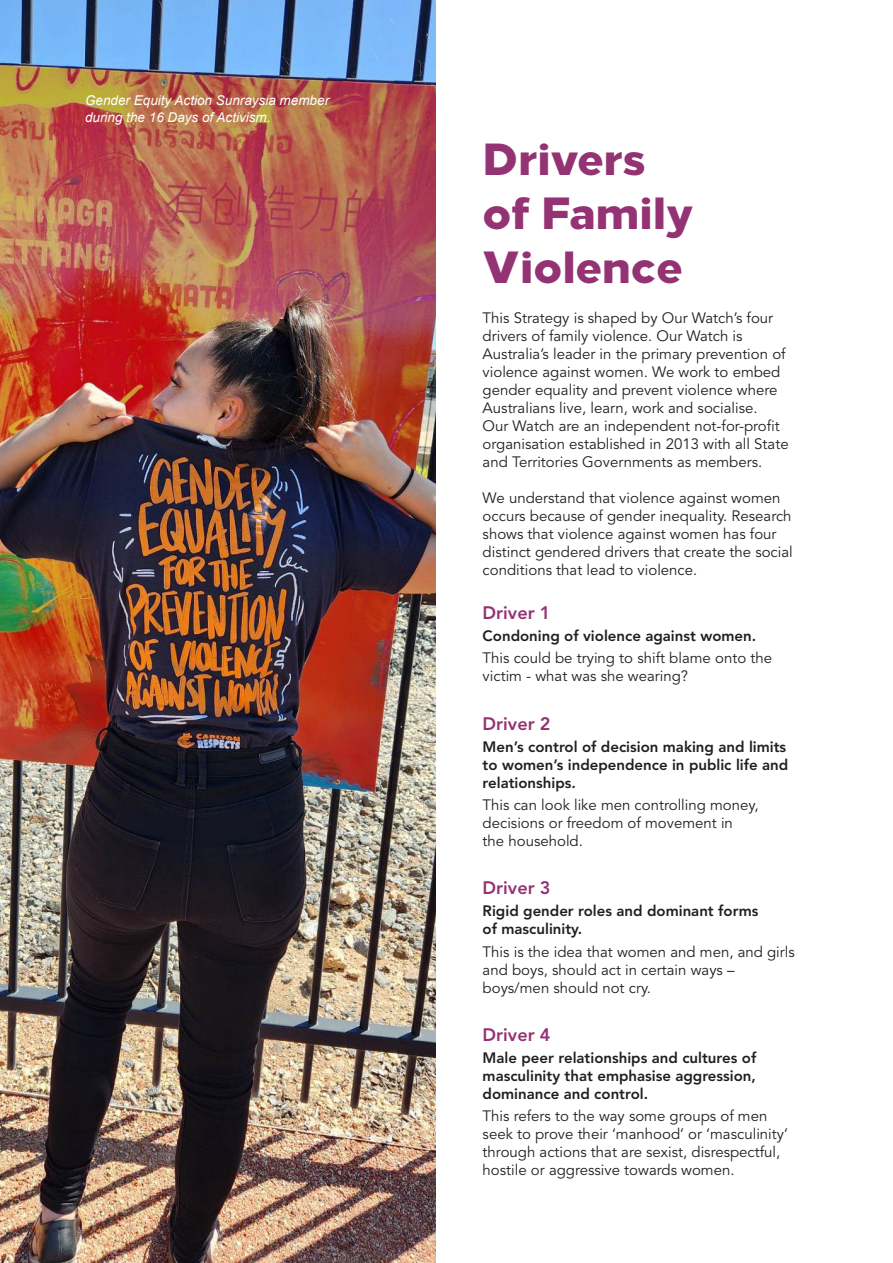
<style>
.page{position:relative;width:893px;height:1263px;background:#fff}
.page>*{position:absolute;margin:0;border:0;box-sizing:border-box;transform-origin:0 0}
.Heading{font:800 45px/54px "Loew";color:#943374}
.Sub_Heading{font:800 18px "Avenir LT Std";color:#943374}
.Body_text{font:15px/18px "Avenir LT Std";color:#231f20}
.Body_text-2{font:800 15px/18px "Avenir LT Std";color:#231f20}
.t1{font:italic 13.5px/16.2px "Arial";color:#fff}
</style>
<div class="page">
<img style="left:0;top:0;width:436px;height:1263px">
<p class="t1" style="left:85px;top:93px;width:246px">Gender Equity Action Sunraysia member during the 16 Days of Activism.</p>
<p class="Heading" style="left:483px;top:129px;width:212px">Drivers of Family<br>Violence</p>
<p class="Body_text" style="left:483px;top:309px;width:308px">This Strategy is shaped by Our Watch’s four drivers of family violence. Our Watch is Australia’s leader in the primary prevention of violence against women. We work to embed gender equality and prevent violence where Australians live, learn, work and socialise.<br>Our Watch are an independent not-for-profit organisation established in 2013 with all State and Territories Governments as members.</p>
<p class="Body_text" style="left:483px;top:489px;width:312px">We understand that violence against women occurs because of gender inequality. Research shows that violence against women has four distinct gendered drivers that create the social conditions that lead to violence.</p>
<p class="Sub_Heading" style="left:483px;top:602px;width:70px">Driver 1</p>
<p class="Body_text-2" style="left:483px;top:627px;width:275px">Condoning of violence against women.</p>
<p class="Body_text" style="left:483px;top:650px;width:291px">This could be trying to shift blame onto the victim - what was she wearing?</p>
<p class="Sub_Heading" style="left:483px;top:713px;width:70px">Driver 2</p>
<p class="Body_text-2" style="left:483px;top:738px;width:307px">Men’s control of decision making and limits to women’s independence in public life and relationships.</p>
<p class="Body_text" style="left:483px;top:796px;width:277px">This can look like men controlling money, decisions or freedom of movement in<br>the household.</p>
<p class="Sub_Heading" style="left:483px;top:877px;width:70px">Driver 3</p>
<p class="Body_text-2" style="left:483px;top:902px;width:277px">Rigid gender roles and dominant forms of masculinity.</p>
<p class="Body_text" style="left:483px;top:943px;width:314px">This is the idea that women and men, and girls and boys, should act in certain ways – boys/men should not cry.</p>
<p class="Sub_Heading" style="left:483px;top:1024px;width:70px">Driver 4</p>
<p class="Body_text-2" style="left:483px;top:1049px;width:275px;text-align:justify">Male peer relationships and cultures of masculinity that emphasise aggression, dominance and control.</p>
<p class="Body_text" style="left:483px;top:1107px;width:307px">This refers to the way some groups of men seek to prove their ‘manhood’ or ‘masculinity’ through actions that are sexist, disrespectful, hostile or aggressive towards women.</p>
</div>
